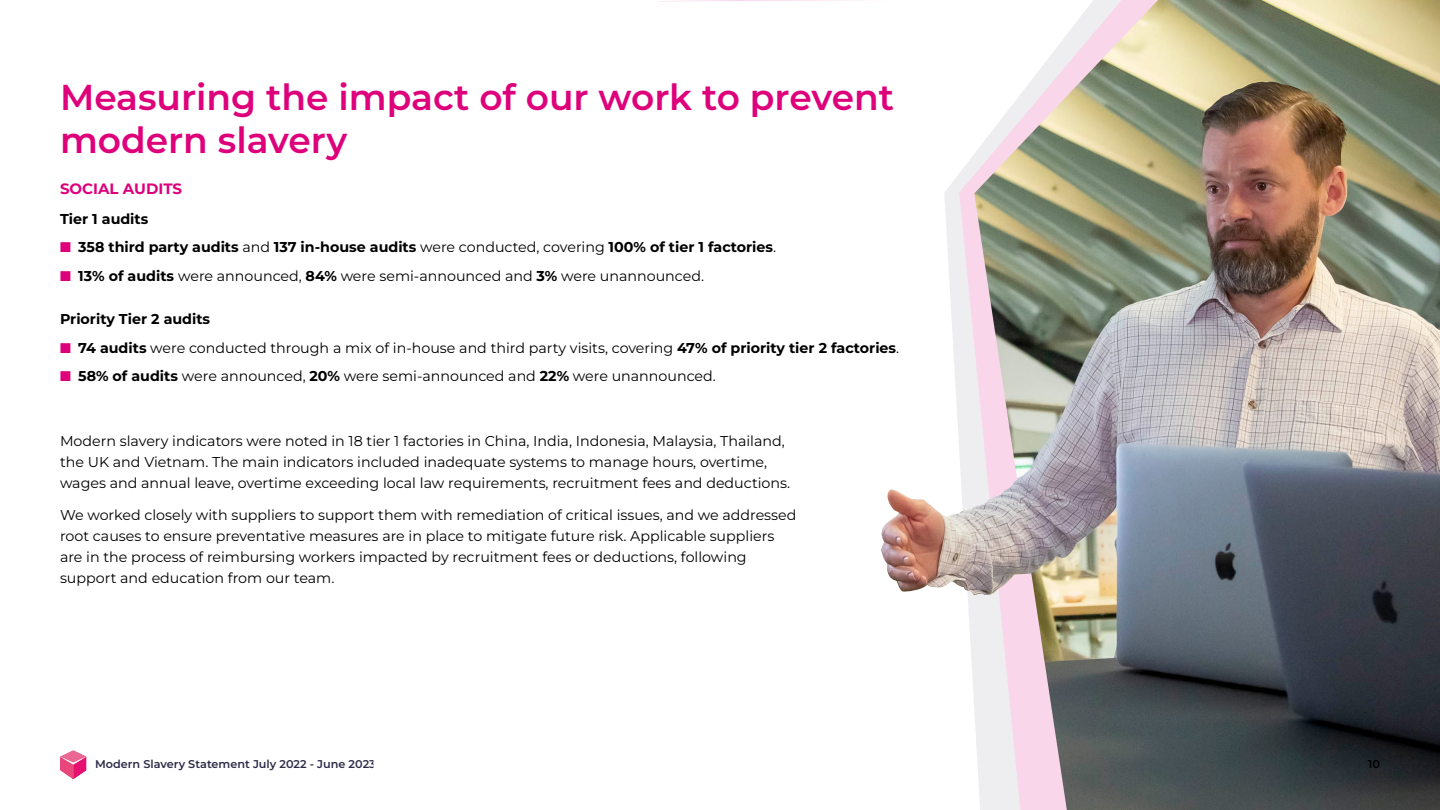
<style>
.page{position:relative;width:1440px;height:810px;background:#fff}
.page>*{position:absolute;margin:0;border:0;box-sizing:border-box;transform-origin:0 0}
.t1{font:600 36px/43.2px "Montserrat";color:#de007b}
.t2{font:700 15px "Montserrat";color:#de007b}
.t3{font:14.25px/21px "Montserrat";color:#000}
.t4{font:700 14.25px "Montserrat";color:#000}
.t5{font:600 11.25px "Montserrat";color:#2d2b48}
.t6{font:600 11.25px "Montserrat";color:#000}
.s1{color:#de007b}
.s2{font-weight:400}
.s3{font-weight:700}
</style>
<div class="page">
<svg style="left:60px;top:750px;width:27px;height:30px"></svg>
<img style="left:1158px;top:0;width:282px;height:810px">
<svg style="left:1122px;top:0;width:36px;height:810px"></svg>
<img style="left:1093px;top:0;width:29px;height:810px">
<svg style="left:659px;top:0;width:434px;height:810px"></svg>
<img style="left:880px;top:428px;width:238px;height:168px">
<h1 class="t1" style="left:60px;top:74px;width:836px">Measuring the impact of our work to prevent modern slavery</h1>
<p class="t2" style="left:60px;top:177px;width:124px">SOCIAL AUDITS</p>
<p class="t4" style="left:60px;top:208px;width:90px">Tier 1 audits</p>
<p class="t4" style="left:60px;top:237px;width:718px"><span class="s1">■</span> 358 third party audits <span class="s2">and</span> 137 in-house audits <span class="s2">were conducted, covering</span> 100% of tier 1 factories<span class="s2">.</span></p>
<p class="t3" style="left:60px;top:265px;width:646px"><span class="s1">■</span> <span class="s3">13% of audits</span> were announced, <span class="s3">84%</span> were semi-announced and <span class="s3">3%</span> were unannounced.</p>
<p class="t4" style="left:60px;top:309px;width:152px">Priority Tier 2 audits</p>
<p class="t3" style="left:60px;top:337px;width:841px"><span class="s1">■</span> <span class="s3">74 audits</span> were conducted through a mix of in-house and third party visits, covering <span class="s3">47% of priority tier 2 factories</span>.</p>
<p class="t3" style="left:60px;top:365px;width:657px"><span class="s1">■</span> <span class="s3">58% of audits</span> were announced, <span class="s3">20%</span> were semi-announced and <span class="s3">22%</span> were unannounced.</p>
<p class="t3" style="left:60px;top:430px;width:732px">Modern slavery indicators were noted in 18 tier 1 factories in China, India, Indonesia, Malaysia, Thailand, the UK and Vietnam. The main indicators included inadequate systems to manage hours, overtime, wages and annual leave, overtime exceeding local law requirements, recruitment fees and deductions.</p>
<p class="t3" style="left:60px;top:504px;width:738px">We worked closely with suppliers to support them with remediation of critical issues, and we addressed root causes to ensure preventative measures are in place to mitigate future risk. Applicable suppliers are in the process of reimbursing workers impacted by recruitment fees or deductions, following support and education from our team.</p>
<p class="t5" style="left:95px;top:756px;width:282px">Modern Slavery Statement July 2022 - June 2023</p>
<p class="t6" style="left:1368px;top:756px;width:13px">10</p>
</div>
